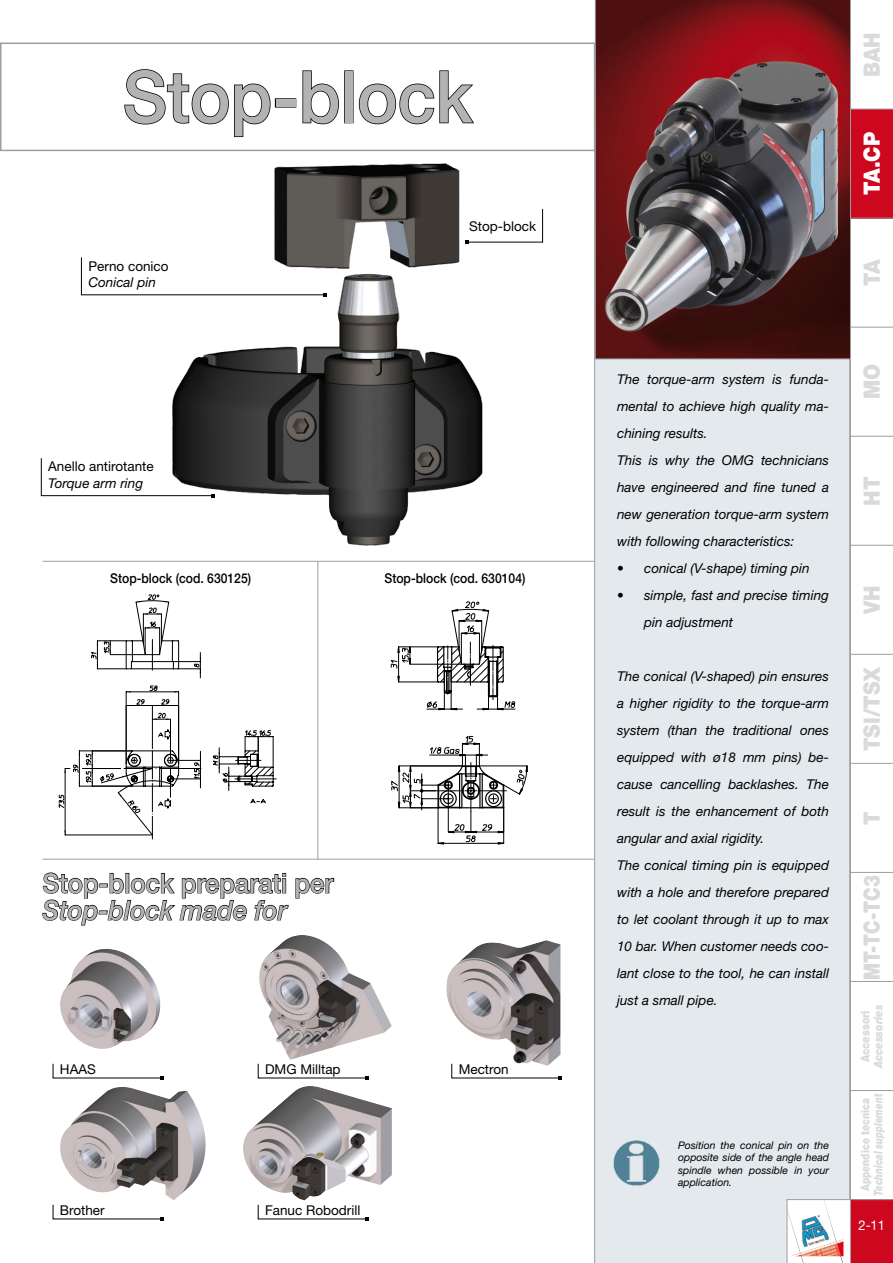
<style>
.page{position:relative;width:893px;height:1263px;background:#fff}
.page>*{position:absolute;margin:0;border:0;box-sizing:border-box;transform-origin:0 0}
.t1{font:500 72px "Helvetica Neue LT Std";color:#b1b3b4;scale:.95 1}
.t2{font:500 27px "Helvetica Neue LT Std";color:#b1b3b4;scale:.95 1}
.t3{font:italic 500 27px "Helvetica Neue LT Std";color:#b1b3b4;scale:.95 1}
.t4{font:900 22.5px "Helvetica Neue LT Std";color:#d9dadb;scale:.9 1}
.t5{font:900 22.5px "Helvetica Neue LT Std";color:#d9dadb;scale:.8 1}
.t6{font:900 22.5px "Helvetica Neue LT Std";color:#fff;scale:.9 1}
.t7{font:italic 13.5px/27px "Helvetica Neue LT Std";color:#000}
.t8{font:13.5px "Helvetica Neue LT Std";color:#000}
.t9{font:500 13.5px "Helvetica Neue LT Std";color:#000;scale:.9 1}
.t10{font:13.5px "Helvetica Neue LT Std";color:#fff;scale:.95 1}
.t11{font:italic 900 12px "Helvetica Neue LT Std";color:#d9dadb;scale:.75 1}
.t12{font:900 12px "Helvetica Neue LT Std";color:#d9dadb;scale:.8 1}
.t13{font:italic 900 12px "Helvetica Neue LT Std";color:#d9dadb;scale:.85 1}
.t14{font:900 12px "Helvetica Neue LT Std";color:#d9dadb;scale:.85 1}
.t15{font:italic 10.5px/12.6px "Helvetica Neue LT Std";color:#000;text-align:justify}
</style>
<div class="page">
<div style="left:850px;top:109px;width:43px;height:109px;background:#cd071e"></div>
<hr style="left:851px;top:109px;width:42px;height:1px;background:#9c9e9f">
<hr style="left:851px;top:218px;width:42px;height:1px;background:#9c9e9f">
<hr style="left:851px;top:436px;width:42px;height:1px;background:#9c9e9f">
<hr style="left:851px;top:327px;width:42px;height:1px;background:#9c9e9f">
<hr style="left:851px;top:545px;width:42px;height:1px;background:#9c9e9f">
<hr style="left:850px;top:0;width:1px;height:1199px;background:#9c9e9f">
<hr style="left:851px;top:654px;width:42px;height:1px;background:#9c9e9f">
<hr style="left:851px;top:763px;width:42px;height:1px;background:#9c9e9f">
<hr style="left:851px;top:872px;width:42px;height:1px;background:#9c9e9f">
<hr style="left:850px;top:1090px;width:43px;height:1px;background:#9c9e9f">
<hr style="left:850px;top:981px;width:43px;height:1px;background:#9c9e9f">
<hr style="left:43px;top:561px;width:552px;height:1px;background:#9c9e9f">
<hr style="left:43px;top:859px;width:552px;height:1px;background:#9c9e9f">
<hr style="left:317px;top:561px;width:1px;height:298px;background:#9c9e9f">
<div style="left:594px;top:151px;width:256px;height:1112px;background:#e3e9ec"></div>
<svg style="left:595px;top:0;width:255px;height:359px"></svg>
<svg style="left:484px;top:208px;width:59px;height:35px"></svg>
<svg style="left:81px;top:257px;width:89px;height:39px"></svg>
<svg style="left:41px;top:458px;width:129px;height:39px"></svg>
<svg style="left:52px;top:1063px;width:111px;height:16px"></svg>
<svg style="left:52px;top:1204px;width:111px;height:16px"></svg>
<svg style="left:257px;top:1063px;width:111px;height:16px"></svg>
<svg style="left:257px;top:1204px;width:111px;height:16px"></svg>
<svg style="left:451px;top:1066px;width:111px;height:13px"></svg>
<svg style="left:390px;top:601px;width:125px;height:109px"></svg>
<svg style="left:391px;top:735px;width:136px;height:109px"></svg>
<svg style="left:124px;top:69px;width:147px;height:69px"></svg>
<div style="left:275px;top:98px;width:21px;height:10px;border:2px solid #000"></div>
<svg style="left:302px;top:70px;width:37px;height:55px"></svg>
<div style="left:344px;top:70px;width:10px;height:53px;border:2px solid #000"></div>
<svg style="left:358px;top:70px;width:116px;height:55px"></svg>
<div style="left:0;top:43px;width:595px;height:108px;border:2px solid #9c9e9f"></div>
<svg style="left:295px;top:877px;width:40px;height:22px"></svg>
<svg style="left:42px;top:872px;width:247px;height:54px"></svg>
<img style="left:607px;top:1133px;width:59px;height:60px">
<svg style="left:787px;top:1199px;width:106px;height:64px"></svg>
<img style="left:170px;top:163px;width:314px;height:383px">
<img style="left:60px;top:1087px;width:146px;height:113px">
<img style="left:259px;top:935px;width:133px;height:125px">
<img style="left:243px;top:1086px;width:149px;height:114px">
<img style="left:60px;top:949px;width:100px;height:100px">
<img style="left:446px;top:940px;width:114px;height:126px">
<svg style="left:59px;top:595px;width:217px;height:244px"></svg>
<h1 class="t1" style="left:123px;top:54px;width:370px">Stop-block</h1>
<p class="t8" style="left:88px;top:258px;width:82px">Perno conico</p>
<p class="t7" style="left:88px;top:268px;width:69px">Conical pin</p>
<p class="t8" style="left:48px;top:458px;width:107px">Anello antirotante</p>
<p class="t7" style="left:48px;top:469px;width:96px">Torque arm ring</p>
<p class="t8" style="left:469px;top:218px;width:69px">Stop-block</p>
<p class="t9" style="left:110px;top:570px;width:158px">Stop-block (cod. 630125)</p>
<p class="t9" style="left:385px;top:570px;width:158px">Stop-block (cod. 630104)</p>
<h2 class="t2" style="left:43px;top:867px;width:308px">Stop-block preparati per</h2>
<h2 class="t3" style="left:43px;top:894px;width:259px">Stop-block made for</h2>
<p class="t8" style="left:60px;top:1061px;width:37px">HAAS</p>
<p class="t8" style="left:60px;top:1202px;width:46px">Brother</p>
<p class="t8" style="left:265px;top:1061px;width:77px">DMG Milltap</p>
<p class="t8" style="left:265px;top:1202px;width:97px">Fanuc Robodrill</p>
<p class="t8" style="left:459px;top:1061px;width:52px">Mectron</p>
<h3 class="t4" style="left:858px;top:77px;width:51px;rotate:-90deg">BAH</h3>
<h3 class="t6" style="left:858px;top:195px;width:72px;rotate:-90deg">TA.CP</h3>
<h3 class="t4" style="left:858px;top:286px;width:31px;rotate:-90deg">TA</h3>
<p class="t7" style="left:617px;top:365px;width:213px">The torque-arm system is funda&shy;mental to achieve high quality ma&shy;chining results.<br>This is why the OMG technicians have engineered and fine tuned a new generation torque-arm system with following characteristics:</p>
<p class="t7" style="left:617px;top:554px;width:194px">• conical (V-shape) timing pin</p>
<p class="t7" style="left:644px;top:581px;width:186px;text-indent:-27px">• simple, fast and precise timing pin adjustment</p>
<p class="t7" style="left:617px;top:662px;width:213px">The conical (V-shaped) pin ensures a higher rigidity to the torque-arm system (than the traditional ones equipped with ø18 mm pins) be&shy;cause cancelling backlashes. The result is the enhancement of both angular and axial rigidity.<br>The conical timing pin is equipped with a hole and therefore prepared to let coolant through it up to max<br>10 bar. When customer needs coo&shy;lant close to the tool, he can install just a small pipe.</p>
<p class="t15" style="left:678px;top:1138px;width:152px">Position the conical pin on the opposite side of the angle head spindle when possible in your application.</p>
<h3 class="t4" style="left:858px;top:399px;width:41px;rotate:-90deg">MO</h3>
<h3 class="t4" style="left:858px;top:506px;width:34px;rotate:-90deg">HT</h3>
<h3 class="t4" style="left:858px;top:614px;width:33px;rotate:-90deg">VH</h3>
<h3 class="t4" style="left:858px;top:751px;width:96px;rotate:-90deg">TSI/TSX</h3>
<h3 class="t4" style="left:858px;top:825px;width:17px;rotate:-90deg">T</h3>
<h3 class="t5" style="left:858px;top:980px;width:132px;rotate:-90deg">MT-TC-TC3</h3>
<p class="t14" style="left:858px;top:1062px;width:63px;rotate:-90deg">Accessori</p>
<p class="t13" style="left:871px;top:1068px;width:76px;rotate:-90deg">Accessories</p>
<p class="t12" style="left:858px;top:1191px;width:118px;rotate:-90deg">Appendice tecnica</p>
<p class="t11" style="left:871px;top:1196px;width:138px;rotate:-90deg">Technical supplement</p>
<p class="t10" style="left:858px;top:1217px;width:29px">2-11</p>
</div>
